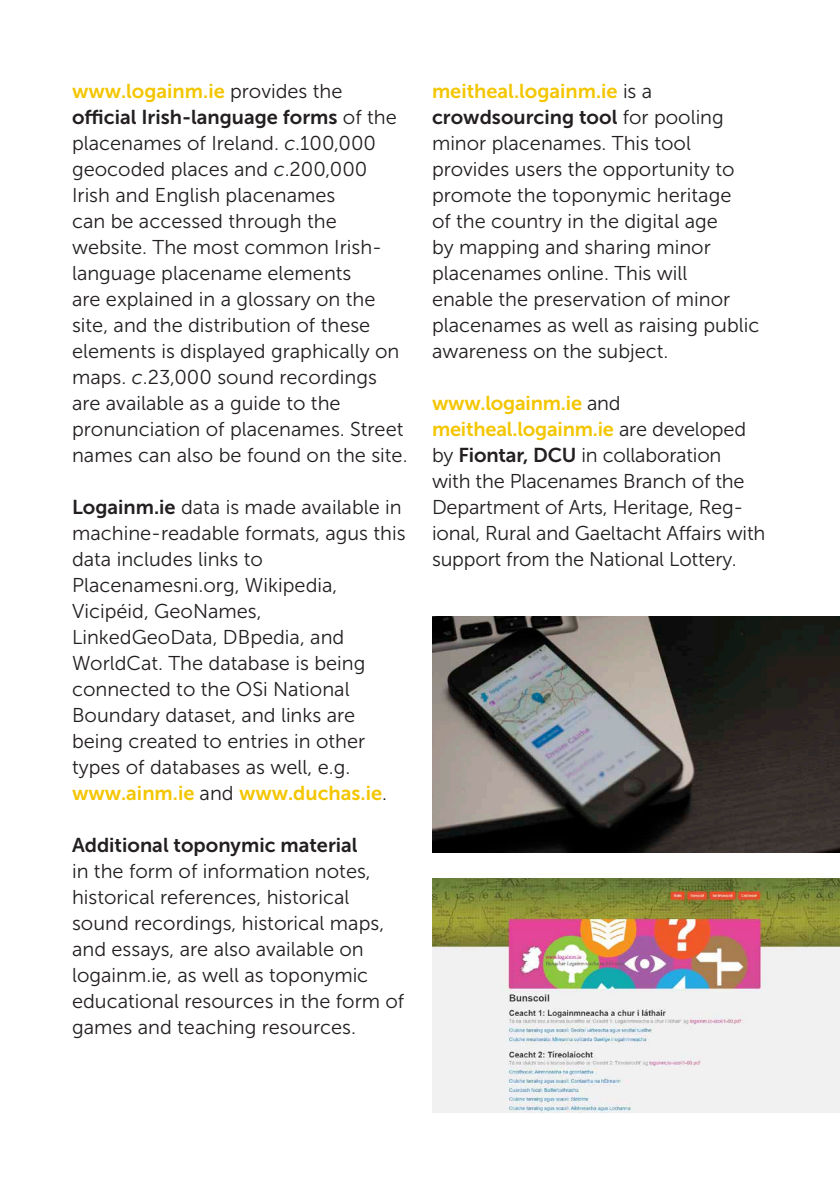
<style>
.page{position:relative;width:840px;height:1191px;background:#fff}
.page>*{position:absolute;margin:0;border:0;box-sizing:border-box;transform-origin:0 0}
.t1{font:20px/26px "Museo Sans 300";color:#231f20}
.t2{font:20px/26px "Museo Sans 700";color:#f4c602}
.t3{font:20px/26px "Museo Sans 700";color:#231f20}
.s1{color:#f4c602}
.s2{font-family:"Museo Sans 300"}
.s3{font-style:italic}
.s4{font-family:"Museo Sans 700"}
.s5{font-family:"Museo Sans 300";color:#231f20}
.s6{color:#231f20}
</style>
<div class="page">
<img style="left:432px;top:878px;width:407px;height:234px">
<img style="left:432px;top:617px;width:407px;height:235px">
<p class="t3" style="left:72px;top:78px;width:326px"><span class="s1">www.logainm.ie</span> <span class="s2">provides the </span>official Irish-language forms <span class="s2">of the</span></p>
<p class="t1" style="left:72px;top:130px;width:337px">placenames of Ireland. <span class="s3">c</span>.100,000 geocoded places and <span class="s3">c</span>.200,000<br>Irish and English placenames<br>can be accessed through the website. The most common Irish&shy;language placename elements<br>are explained in a glossary on the site, and the distribution of these elements is displayed graphically on maps. <span class="s3">c</span>.23,000 sound recordings are available as a guide to the pronunciation of placenames. Street names can also be found on the site.</p>
<p class="t1" style="left:72px;top:494px;width:335px"><span class="s4">Logainm.ie</span> data is made available in machine-readable formats, agus this data includes links to<br>Placenamesni.org, Wikipedia,<br>Vicipéid, GeoNames,<br>LinkedGeoData, DBpedia, and<br>WorldCat. The database is being connected to the OSi National<br>Boundary dataset, and links are being created to entries in other types of databases as well, e.g.</p>
<p class="t2" style="left:72px;top:780px;width:316px">www.ainm.ie <span class="s5">and</span> www.duchas.ie<span class="s5">.</span></p>
<p class="t3" style="left:72px;top:832px;width:287px">Additional toponymic material</p>
<p class="t1" style="left:72px;top:858px;width:333px">in the form of information notes, historical references, historical sound recordings, historical maps, and essays, are also available on logainm.ie, as well as toponymic educational resources in the form of games and teaching resources.</p>
<p class="t2" style="left:432px;top:78px;width:293px">meitheal.logainm.ie <span class="s5">is a </span><span class="s6">crowdsourcing tool</span> <span class="s5">for pooling</span></p>
<p class="t1" style="left:432px;top:130px;width:329px">minor placenames. This tool provides users the opportunity to promote the toponymic heritage<br>of the country in the digital age<br>by mapping and sharing minor placenames online. This will<br>enable the preservation of minor placenames as well as raising public awareness on the subject.</p>
<p class="t2" style="left:432px;top:390px;width:315px">www.logainm.ie <span class="s5">and </span>meitheal.logainm.ie <span class="s5">are developed</span></p>
<p class="t1" style="left:432px;top:442px;width:335px">by <span class="s4">Fiontar, DCU</span> in collaboration<br>with the Placenames Branch of the Department of Arts, Heritage, Reg&shy;ional, Rural and Gaeltacht Affairs with support from the National Lottery.</p>
</div>
